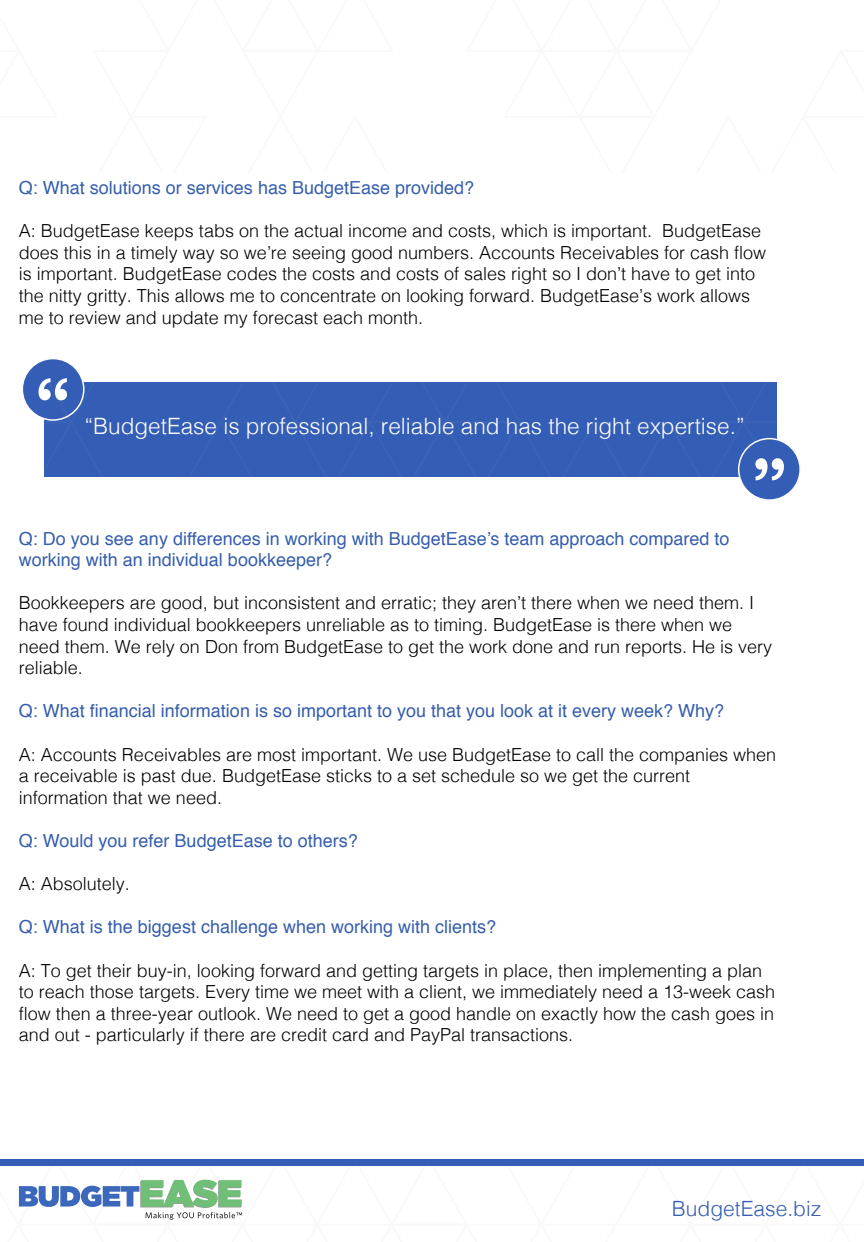
<style>
.page{position:relative;width:864px;height:1242px;background:#fff}
.page>*{position:absolute;margin:0;border:0;box-sizing:border-box;transform-origin:0 0}
.t1{font:84.75px "Clarendon Wide Stencil";color:#fff}
.t2{font:300 22.5px "Helvetica";color:#fff}
.t3{font:300 21px "Helvetica";color:#345db5}
.t4{font:300 18px/21.6px "Helvetica";color:#000}
.t5{font:18px/21.6px "Helvetica";color:#365eac}
</style>
<div class="page">
<div style="left:45px;top:382px;width:732px;height:94px;background:#345db5"></div>
<div style="left:22px;top:359px;width:62px;height:61px;background:#345db5;border-radius:50%"></div>
<div style="left:22px;top:358px;width:63px;height:63px;border:2px solid #fcfcfc;border-radius:50%"></div>
<svg style="left:45px;top:382px;width:103px;height:95px"></svg>
<svg style="left:182px;top:437px;width:595px;height:40px"></svg>
<div style="left:739px;top:439px;width:61px;height:61px;background:#345db5;border-radius:50%"></div>
<div style="left:738px;top:438px;width:63px;height:63px;border:2px solid #fcfcfc;border-radius:50%"></div>
<svg style="left:0;top:1165px;width:864px;height:55px"></svg>
<div style="left:0;top:1159px;width:864px;height:6px;background:#345db5"></div>
<p class="t5" style="left:19px;top:177px;width:457px">Q: What solutions or services has BudgetEase provided?</p>
<p class="t4" style="left:19px;top:219px;width:749px">A: BudgetEase keeps tabs on the actual income and costs, which is important. BudgetEase does this in a timely way so we’re seeing good numbers. Accounts Receivables for cash flow is important. BudgetEase codes the costs and costs of sales right so I don’t have to get into the nitty gritty. This allows me to concentrate on looking forward. BudgetEase’s work allows me to review and update my forecast each month.</p>
<h1 class="t1" style="left:34px;top:360px;width:38px">“</h1>
<p class="t2" style="left:85px;top:407px;width:662px">“BudgetEase is professional, reliable and has the right expertise.”</p>
<h1 class="t1" style="left:788px;top:499px;width:38px;rotate:-180deg">“</h1>
<p class="t5" style="left:19px;top:528px;width:712px">Q: Do you see any differences in working with BudgetEase’s team approach compared to working with an individual bookkeeper?</p>
<p class="t4" style="left:19px;top:591px;width:755px">Bookkeepers are good, but inconsistent and erratic; they aren’t there when we need them. I have found individual bookkeepers unreliable as to timing. BudgetEase is there when we need them. We rely on Don from BudgetEase to get the work done and run reports. He is very reliable.</p>
<p class="t5" style="left:19px;top:701px;width:707px">Q: What financial information is so important to you that you look at it every week? Why?</p>
<p class="t4" style="left:19px;top:742px;width:759px">A: Accounts Receivables are most important. We use BudgetEase to call the companies when a receivable is past due. BudgetEase sticks to a set schedule so we get the current information that we need.</p>
<p class="t5" style="left:19px;top:830px;width:340px">Q: Would you refer BudgetEase to others?</p>
<p class="t4" style="left:19px;top:872px;width:113px">A: Absolutely.</p>
<p class="t5" style="left:19px;top:917px;width:479px">Q: What is the biggest challenge when working with clients?</p>
<p class="t4" style="left:19px;top:958px;width:758px">A: To get their buy-in, looking forward and getting targets in place, then implementing a plan to reach those targets. Every time we meet with a client, we immediately need a 13-week cash flow then a three-year outlook. We need to get a good handle on exactly how the cash goes in and out - particularly if there are credit card and PayPal transactions.</p>
<p class="t3" style="left:672px;top:1191px;width:151px">BudgetEase.biz</p>
</div>
